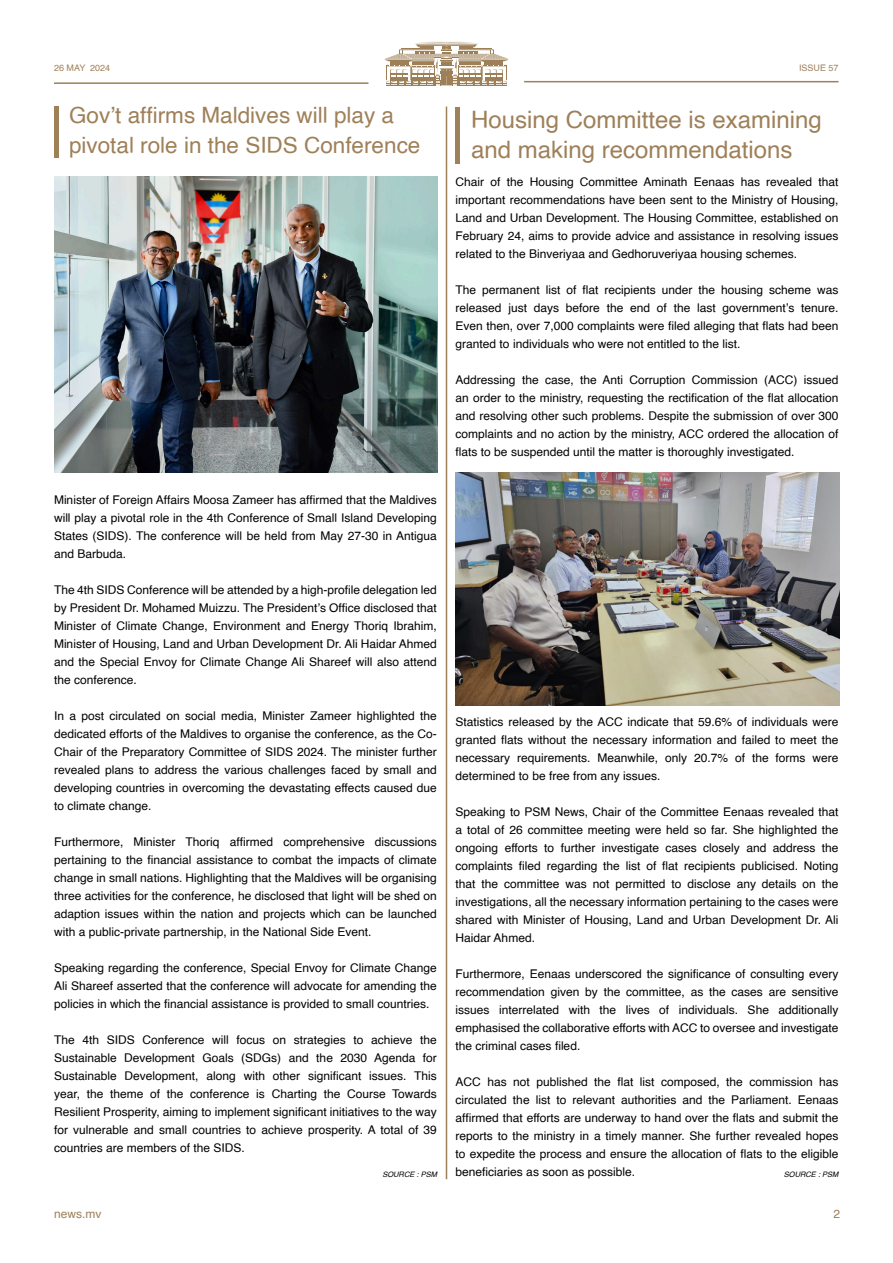
<style>
.page{position:relative;width:893px;height:1263px;background:#fff}
.page>*{position:absolute;margin:0;border:0;box-sizing:border-box;transform-origin:0 0}
.Headlines{font:24px/30px "Helvetica";color:#9e8059}
.Headlines-2{font:22.5px/30px "Helvetica";color:#9e8059}
.MAIN_TEXT{font:12px/18px "Helvetica";color:#000;text-align:justify}
.MAIN_TEXT-2{font:12px "Helvetica";color:#9e8059}
.Headlines-3{font:9px "Helvetica";color:#9e8059}
.t1{font:italic 7.5px "Helvetica";color:#000}
</style>
<div class="page">
<svg style="left:384px;top:42px;width:125px;height:44px"></svg>
<hr style="left:54px;top:82px;width:314px;height:2px;background:#9e8059">
<hr style="left:524px;top:81px;width:315px;height:1px;background:#9e8059">
<hr style="left:54px;top:107px;width:4px;height:51px;background:#9e8059">
<img style="left:54px;top:177px;width:383px;height:296px">
<hr style="left:446px;top:107px;width:1px;height:1072px;background:#9e8059">
<div style="left:455px;top:107px;width:5px;height:56px;background:#9e8059"></div>
<img style="left:456px;top:473px;width:383px;height:232px">
<p class="Headlines-3" style="left:54px;top:61px;width:58px">26 MAY 2024</p>
<p class="Headlines-3" style="left:799px;top:61px;width:41px">ISSUE 57</p>
<p class="Headlines-2" style="left:69px;top:101px;width:353px">Gov’t affirms Maldives will play a pivotal role in the SIDS Conference</p>
<p class="Headlines" style="left:471px;top:105px;width:352px">Housing Committee is examining and making recommendations</p>
<p class="MAIN_TEXT" style="left:54px;top:491px;width:384px">Minister of Foreign Affairs Moosa Zameer has affirmed that the Maldives will play a pivotal role in the 4th Conference of Small Island Developing States (SIDS). The conference will be held from May 27-30 in Antigua and Barbuda.</p>
<p class="MAIN_TEXT" style="left:54px;top:581px;width:384px">The 4th SIDS Conference will be attended by a high-profile delegation led by President Dr. Mohamed Muizzu. The President’s Office disclosed that Minister of Climate Change, Environment and Energy Thoriq Ibrahim, Minister of Housing, Land and Urban Development Dr. Ali Haidar Ahmed and the Special Envoy for Climate Change Ali Shareef will also attend the conference.</p>
<p class="MAIN_TEXT" style="left:54px;top:707px;width:384px">In a post circulated on social media, Minister Zameer highlighted the dedicated efforts of the Maldives to organise the conference, as the Co-Chair of the Preparatory Committee of SIDS 2024. The minister further revealed plans to address the various challenges faced by small and developing countries in overcoming the devastating effects caused due to climate change.</p>
<p class="MAIN_TEXT" style="left:54px;top:833px;width:384px">Furthermore, Minister Thoriq affirmed comprehensive discussions pertaining to the financial assistance to combat the impacts of climate change in small nations. Highlighting that the Maldives will be organising three activities for the conference, he disclosed that light will be shed on adaption issues within the nation and projects which can be launched with a public-private partnership, in the National Side Event.</p>
<p class="MAIN_TEXT" style="left:54px;top:959px;width:384px">Speaking regarding the conference, Special Envoy for Climate Change Ali Shareef asserted that the conference will advocate for amending the policies in which the financial assistance is provided to small countries.</p>
<p class="MAIN_TEXT" style="left:54px;top:1031px;width:384px">The 4th SIDS Conference will focus on strategies to achieve the Sustainable Development Goals (SDGs) and the 2030 Agenda for Sustainable Development, along with other significant issues. This year, the theme of the conference is Charting the Course Towards Resilient Prosperity, aiming to implement significant initiatives to the way for vulnerable and small countries to achieve prosperity. A total of 39 countries are members of the SIDS.</p>
<p class="t1" style="left:382px;top:1169px;width:56px">SOURCE : PSM</p>
<p class="MAIN_TEXT" style="left:456px;top:173px;width:384px">Chair of the Housing Committee Aminath Eenaas has revealed that important recommendations have been sent to the Ministry of Housing, Land and Urban Development. The Housing Committee, established on February 24, aims to provide advice and assistance in resolving issues related to the Binveriyaa and Gedhoruveriyaa housing schemes.</p>
<p class="MAIN_TEXT" style="left:456px;top:281px;width:384px">The permanent list of flat recipients under the housing scheme was released just days before the end of the last government’s tenure.<br>Even then, over 7,000 complaints were filed alleging that flats had been granted to individuals who were not entitled to the list.</p>
<p class="MAIN_TEXT" style="left:456px;top:371px;width:384px">Addressing the case, the Anti Corruption Commission (ACC) issued an order to the ministry, requesting the rectification of the flat allocation and resolving other such problems. Despite the submission of over 300 complaints and no action by the ministry, ACC ordered the allocation of flats to be suspended until the matter is thoroughly investigated.</p>
<p class="MAIN_TEXT" style="left:456px;top:713px;width:384px">Statistics released by the ACC indicate that 59.6% of individuals were granted flats without the necessary information and failed to meet the necessary requirements. Meanwhile, only 20.7% of the forms were determined to be free from any issues.</p>
<p class="MAIN_TEXT" style="left:456px;top:803px;width:384px">Speaking to PSM News, Chair of the Committee Eenaas revealed that a total of 26 committee meeting were held so far. She highlighted the ongoing efforts to further investigate cases closely and address the complaints filed regarding the list of flat recipients publicised. Noting that the committee was not permitted to disclose any details on the investigations, all the necessary information pertaining to the cases were shared with Minister of Housing, Land and Urban Development Dr. Ali Haidar Ahmed.</p>
<p class="MAIN_TEXT" style="left:456px;top:965px;width:384px">Furthermore, Eenaas underscored the significance of consulting every recommendation given by the committee, as the cases are sensitive issues interrelated with the lives of individuals. She additionally emphasised the collaborative efforts with ACC to oversee and investigate the criminal cases filed.</p>
<p class="MAIN_TEXT" style="left:456px;top:1073px;width:384px">ACC has not published the flat list composed, the commission has circulated the list to relevant authorities and the Parliament. Eenaas affirmed that efforts are underway to hand over the flats and submit the reports to the ministry in a timely manner. She further revealed hopes to expedite the process and ensure the allocation of flats to the eligible beneficiaries as soon as possible.</p>
<p class="t1" style="left:784px;top:1169px;width:56px">SOURCE : PSM</p>
<p class="MAIN_TEXT-2" style="left:54px;top:1204px;width:49px">news.mv</p>
<p class="MAIN_TEXT-2" style="left:833px;top:1204px;width:8px">2</p>
</div>
